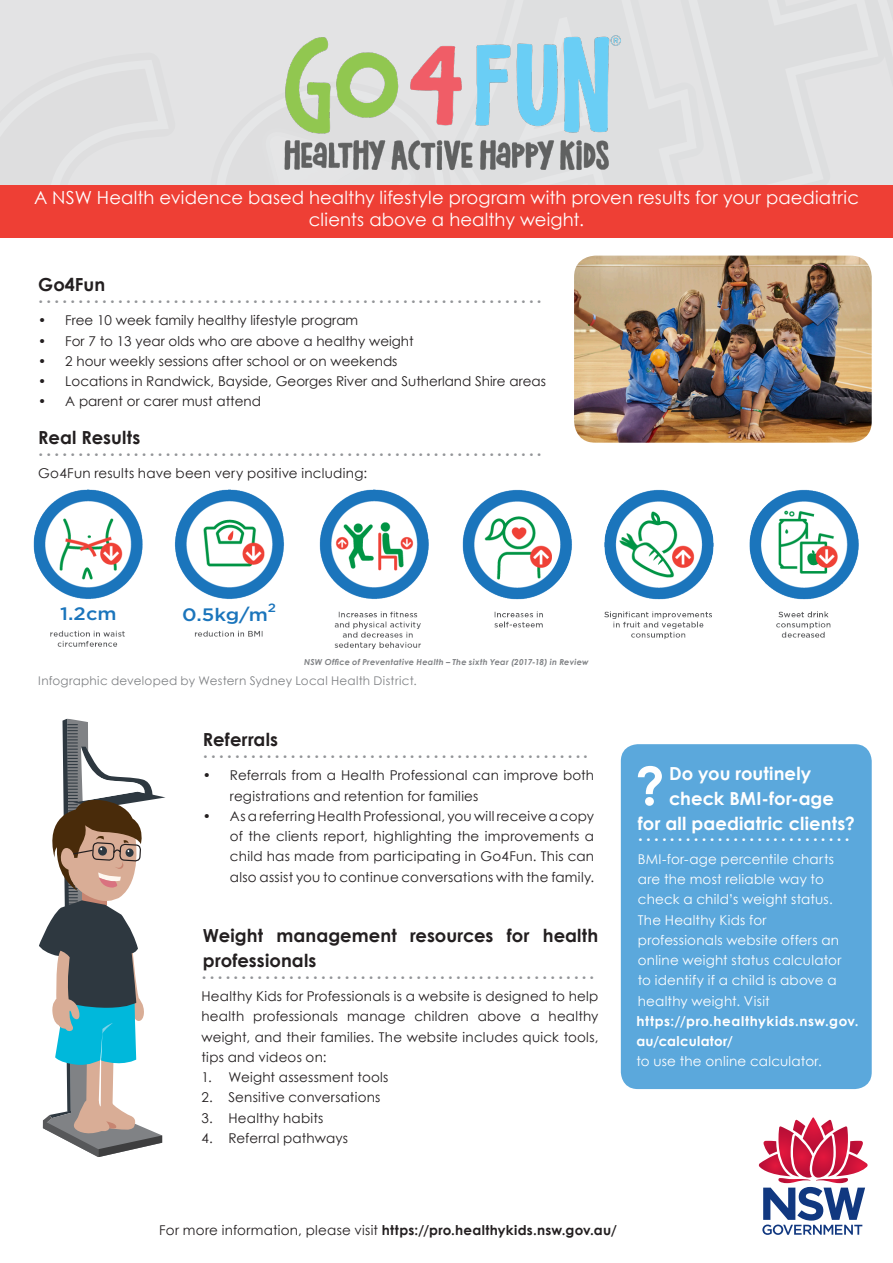
<style>
.page{position:relative;width:893px;height:1263px;background:#fff}
.page>*{position:absolute;margin:0;border:0;box-sizing:border-box;transform-origin:0 0}
.t1{font:700 52.2px "Century Gothic";color:#fff}
.t2{font:18px/21.6px "Century Gothic";letter-spacing:.005em;color:#fff;text-align:center}
.t3{font:700 18px/24.6px "Century Gothic";letter-spacing:.005em;color:#231f20}
.t4{font:700 18px "Century Gothic";letter-spacing:.005em;color:#fff}
.t5{font:500 18px "Gotham";color:#1b75bc;scale:1.12 1}
.t6{font:13.5px/20.2px "Century Gothic";color:#231f20;text-align:justify}
.t7{font:13.5px/20.2px "Century Gothic";letter-spacing:.015em;color:#fff}
.t8{font:700 13.5px "Century Gothic";letter-spacing:.02em;color:#231f20}
.t9{font:700 13.5px/20.2px "Century Gothic";letter-spacing:.04em;color:#fff}
.t10{font:12px "Century Gothic";letter-spacing:.02em;color:#808285}
.t11{font:500 12px "Gotham";color:#1b75bc;scale:1.12 1}
.t12{font:9px "Century Gothic";color:#939598}
.t13{font:9px "Century Gothic";color:#fff}
.t14{font:italic 700 8.25px "Century Gothic";letter-spacing:.03em;color:#808285}
.s1{font-weight:400}
</style>
<div class="page">
<div style="left:0;top:0;width:403px;height:50px;background:#e3e3e4"></div>
<div style="left:412px;top:0;width:246px;height:185px;background:#e2e2e3"></div>
<div style="left:658px;top:0;width:235px;height:185px;background:#dedfe0"></div>
<div style="left:0;top:50px;width:239px;height:135px;background:#e3e3e4"></div>
<img style="left:239px;top:21px;width:415px;height:164px">
<svg style="left:758px;top:1117px;width:110px;height:118px"></svg>
<div style="left:0;top:185px;width:893px;height:53px;background:#ee3f35"></div>
<div style="left:621px;top:744px;width:251px;height:345px;background:#5ba8dc;border-radius:17px"></div>
<img style="left:574px;top:256px;width:298px;height:187px">
<img style="left:33px;top:489px;width:396px;height:161px">
<img style="left:462px;top:489px;width:397px;height:150px">
<div style="left:37px;top:602px;width:99px;height:25px;background:#fff"></div>
<div style="left:170px;top:602px;width:119px;height:27px;background:#fff"></div>
<svg style="left:39px;top:718px;width:127px;height:439px"></svg>
<p class="t2" style="left:34px;top:187px;width:826px">A NSW Health evidence based healthy lifestyle program with proven results for your paediatric clients above a healthy weight.</p>
<p class="t3" style="left:38px;top:272px;width:68px">Go4Fun</p>
<p class="t12" style="left:38px;top:296px;width:505px">• • • • • • • • • • • • • • • • • • • • • • • • • • • • • • • • • • • • • • • • • • • • • • • • • • • • • • • • • • • • • • • •</p>
<p class="t6" style="left:38px;top:310px;width:321px">• Free 10 week family healthy lifestyle program</p>
<p class="t6" style="left:38px;top:330px;width:377px">• For 7 to 13 year olds who are above a healthy weight</p>
<p class="t6" style="left:38px;top:351px;width:361px">• 2 hour weekly sessions after school or on weekends</p>
<p class="t6" style="left:38px;top:371px;width:509px">• Locations in Randwick, Bayside, Georges River and Sutherland Shire areas</p>
<p class="t6" style="left:38px;top:391px;width:224px">• A parent or carer must attend</p>
<p class="t3" style="left:38px;top:424px;width:104px">Real Results</p>
<p class="t12" style="left:38px;top:448px;width:505px">• • • • • • • • • • • • • • • • • • • • • • • • • • • • • • • • • • • • • • • • • • • • • • • • • • • • • • • • • • • • • • • •</p>
<p class="t6" style="left:38px;top:463px;width:330px">Go4Fun results have been very positive including:</p>
<p class="t5" style="left:60px;top:602px;width:52px">1.2cm</p>
<p class="t5" style="left:182px;top:603px;width:78px">0.5kg/m</p>
<p class="t11" style="left:268px;top:600px;width:9px">2</p>
<p class="t14" style="left:304px;top:656px;width:286px">NSW Office of Preventative Health – The sixth Year (2017-18) in Review</p>
<p class="t10" style="left:38px;top:672px;width:380px">Infographic developed by Western Sydney Local Health District.</p>
<p class="t3" style="left:203px;top:726px;width:77px">Referrals</p>
<p class="t12" style="left:203px;top:750px;width:387px">• • • • • • • • • • • • • • • • • • • • • • • • • • • • • • • • • • • • • • • • • • • • • • • • •</p>
<p class="t6" style="left:230px;top:765px;width:366px;text-indent:-27px">• Referrals from a Health Professional can improve both registrations and retention for families</p>
<p class="t6" style="left:230px;top:805px;width:366px;text-indent:-27px">• As a referring Health Professional, you will receive a copy of the clients report, highlighting the improvements a child has made from participating in Go4Fun. This can also assist you to continue conversations with the family.</p>
<p class="t3" style="left:203px;top:923px;width:397px">Weight management resources for health professionals</p>
<p class="t12" style="left:201px;top:971px;width:394px">• • • • • • • • • • • • • • • • • • • • • • • • • • • • • • • • • • • • • • • • • • • • • • • • • •</p>
<p class="t6" style="left:201px;top:986px;width:398px">Healthy Kids for Professionals is a website is designed to help health professionals manage children above a healthy weight, and their families. The website includes quick tools, tips and videos on:</p>
<p class="t6" style="left:201px;top:1067px;width:188px">1. Weight assessment tools</p>
<p class="t6" style="left:201px;top:1087px;width:181px">2. Sensitive conversations</p>
<p class="t6" style="left:201px;top:1107px;width:123px">3. Healthy habits</p>
<p class="t6" style="left:201px;top:1128px;width:148px">4. Referral pathways</p>
<p class="t1" style="left:635px;top:746px;width:31px">?</p>
<p class="t4" style="left:669px;top:760px;width:144px">Do you routinely</p>
<p class="t4" style="left:669px;top:785px;width:167px">check BMI-for-age</p>
<p class="t4" style="left:638px;top:809px;width:218px">for all paediatric clients?</p>
<p class="t13" style="left:638px;top:834px;width:214px">• • • • • • • • • • • • • • • • • • • • • • • • • • •</p>
<p class="t7" style="left:638px;top:848px;width:198px">BMI-for-age percentile charts are the most reliable way to check a child’s weight status.</p>
<p class="t7" style="left:638px;top:909px;width:205px">The Healthy Kids for professionals website offers an online weight status calculator to identify if a child is above a healthy weight. Visit</p>
<p class="t9" style="left:636px;top:1010px;width:224px">https://pro.healthykids.nsw.gov. au/calculator/</p>
<p class="t7" style="left:636px;top:1051px;width:187px">to use the online calculator.</p>
<p class="t8" style="left:159px;top:1220px;width:459px"><span class="s1">For more information, please visit</span> https://pro.healthykids.nsw.gov.au/</p>
</div>
